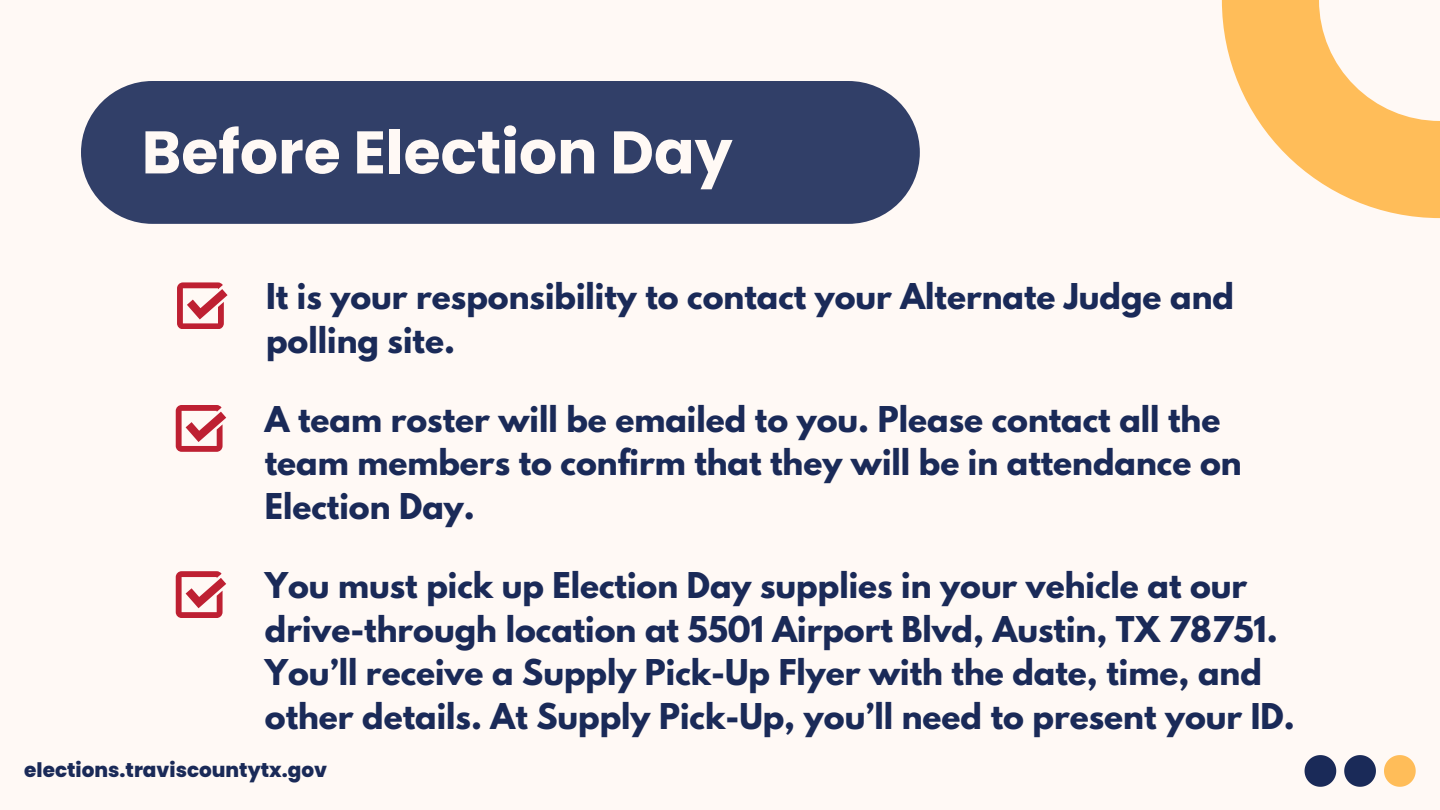
<style>
.page{position:relative;width:1440px;height:810px;background:#fff9f5}
.page>*{position:absolute;margin:0;border:0;box-sizing:border-box;transform-origin:0 0}
.t1{font:700 60px "Poppins";color:#fff9f5}
.t2{font:700 31.5px/43.5px "League Spartan";color:#1a2a58}
.t3{font:800 20px "Poppins";color:#1a2a58}
</style>
<div class="page">
<svg style="left:1222px;top:0;width:218px;height:218px;fill:#ffbd59"></svg>
<div style="left:81px;top:81px;width:839px;height:143px;background:#313f68;border-radius:71px"></div>
<svg style="left:177px;top:282px;width:51px;height:47px"></svg>
<svg style="left:176px;top:405px;width:50px;height:47px"></svg>
<svg style="left:176px;top:571px;width:50px;height:47px"></svg>
<svg style="left:1384px;top:755px;width:32px;height:32px"></svg>
<svg style="left:1344px;top:755px;width:32px;height:32px"></svg>
<svg style="left:1305px;top:755px;width:31px;height:32px"></svg>
<h1 class="t1" style="left:142px;top:110px;width:592px">Before Election Day</h1>
<p class="t2" style="left:266px;top:279px;width:969px">It is your responsibility to contact your Alternate Judge and polling site.</p>
<h2 class="t2" style="left:265px;top:401px;width:978px">A team roster will be emailed to you. Please contact all the team members to confirm that they will be in attendance on<br>Election Day.</h2>
<p class="t2" style="left:265px;top:568px;width:1031px">You must pick up Election Day supplies in your vehicle at our drive-through location at 5501 Airport Blvd, Austin, TX 78751.<br>You’ll receive a Supply Pick-Up Flyer with the date, time, and other details. At Supply Pick-Up, you’ll need to present your ID.</p>
<p class="t3" style="left:24px;top:756px;width:304px">elections.traviscountytx.gov</p>
</div>
